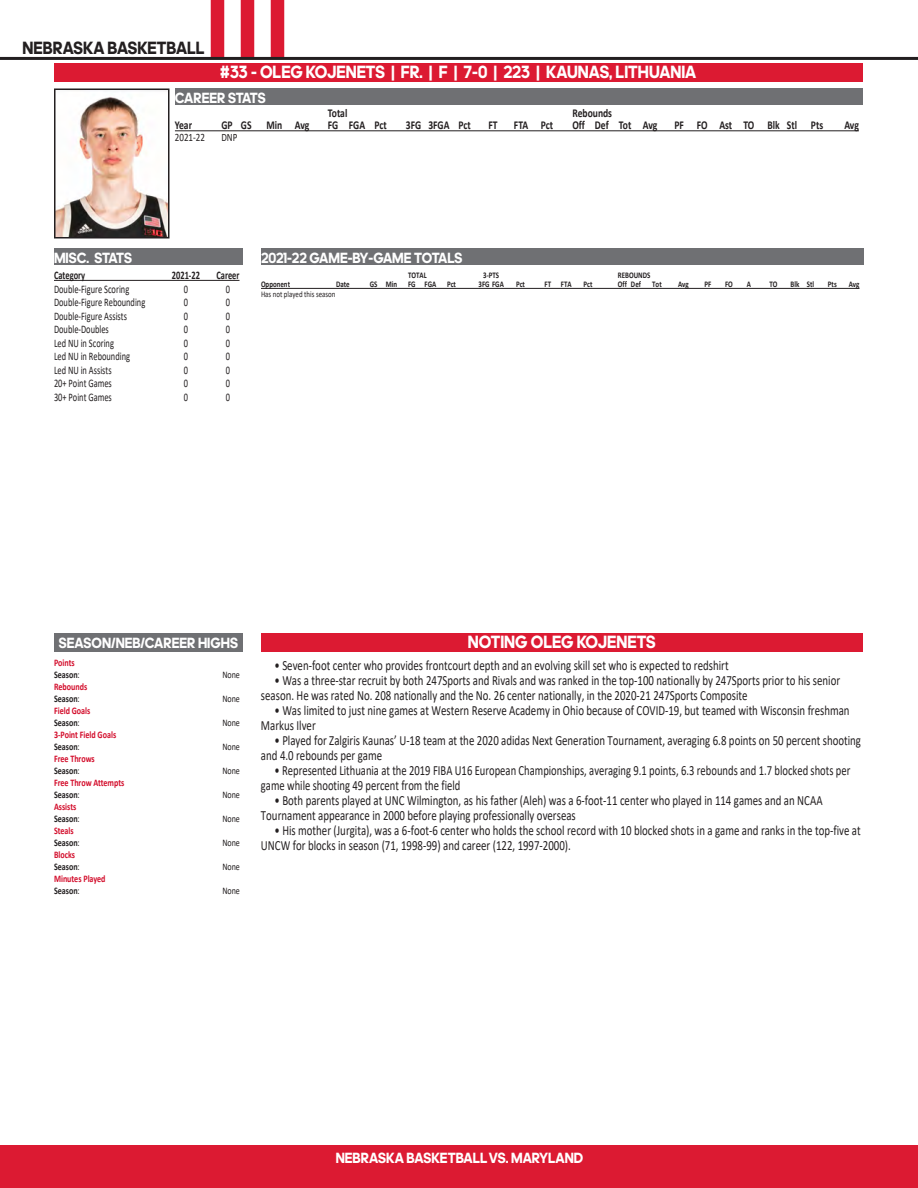
<style>
.page{position:relative;width:918px;height:1188px;background:#fff}
.page>*{position:absolute;margin:0;border:0;box-sizing:border-box;transform-origin:0 0}
.t1{font:700 18px "adineue PRO";color:#fff;scale:.9 1}
.t2{font:700 18px "adineue PRO";color:#231f20;scale:.9 1}
.t3{font:700 15px "adineue PRO";color:#fff;scale:.9 1}
.t4{font:700 15px "adineue PRO";letter-spacing:-.02em;color:#fff;scale:.9 1}
._1{font:14.1px/15px "Calibri";color:#231f20;scale:.77 1}
._1-2{font:14.1px/15px "Calibri";color:#231f20;scale:.75 1}
.Body_Text{font:700 12px "Calibri";color:#231f20;scale:.8 1}
._1-3{font:11.55px "Calibri";color:#231f20;scale:.73 1}
._1-4{font:700 11.55px "Calibri";color:#231f20;scale:.73 1}
.Body_Text-2{font:11.25px "Calibri";color:#231f20;scale:.8 1}
.Body_Text-3{font:700 10.05px "Calibri";color:#d30d2b;scale:.8 1}
.Body_Text-4{font:700 10.05px "Calibri";color:#231f20;scale:.8 1}
.Body_Text-5{font:10.05px "Calibri";color:#231f20;scale:.8 1}
.Body_Text-6{font:700 8.7px "Calibri";color:#231f20;scale:.8 1}
.Body_Text-7{font:8.7px "Calibri";color:#231f20;scale:.8 1}
.s1{font-weight:400}
</style>
<div class="page">
<div style="left:0;top:1145px;width:918px;height:43px;background:#dc1a32"></div>
<div style="left:211px;top:0;width:13px;height:58px;background:#dc1a32"></div>
<div style="left:241px;top:0;width:13px;height:58px;background:#dc1a32"></div>
<div style="left:271px;top:0;width:13px;height:58px;background:#dc1a32"></div>
<hr style="left:0;top:57px;width:918px;height:3px;background:#231f20">
<hr style="left:175px;top:130px;width:684px;height:1px;background:#231f20">
<div style="left:54px;top:63px;width:809px;height:19px;background:#dc1a32"></div>
<img style="left:57px;top:97px;width:110px;height:138px">
<div style="left:54px;top:88px;width:116px;height:150px;border:2px solid #231f20"></div>
<div style="left:175px;top:88px;width:688px;height:17px;background:#6f7073"></div>
<div style="left:261px;top:248px;width:603px;height:17px;background:#6f7073"></div>
<hr style="left:261px;top:288px;width:599px;height:1px;background:#231f20">
<div style="left:54px;top:248px;width:189px;height:17px;background:#6f7073"></div>
<hr style="left:54px;top:280px;width:186px;height:1px;background:#231f20">
<div style="left:261px;top:633px;width:602px;height:19px;background:#dc1a32"></div>
<div style="left:54px;top:633px;width:189px;height:19px;background:#6f7073"></div>
<p class="t2" style="left:23px;top:37px;width:204px">NEBRASKA BASKETBALL</p>
<p class="t1" style="left:220px;top:61px;width:531px">#33 - OLEG KOJENETS | FR. | F | 7-0 | 223 | KAUNAS, LITHUANIA</p>
<p class="t3" style="left:175px;top:89px;width:103px">CAREER STATS</p>
<p class="Body_Text" style="left:328px;top:104px;width:26px">Total</p>
<p class="Body_Text" style="left:572px;top:104px;width:51px">Rebounds</p>
<p class="Body_Text" style="left:175px;top:117px;width:23px">Year</p>
<p class="Body_Text" style="left:221px;top:117px;width:112px">GP GS Min Avg</p>
<p class="Body_Text" style="left:328px;top:117px;width:75px">FG FGA Pct</p>
<p class="Body_Text" style="left:406px;top:117px;width:82px">3FG 3FGA Pct</p>
<p class="Body_Text" style="left:488px;top:117px;width:13px">FT</p>
<p class="Body_Text" style="left:514px;top:117px;width:51px">FTA Pct</p>
<p class="Body_Text" style="left:572px;top:117px;width:108px">Off Def Tot Avg</p>
<p class="Body_Text" style="left:674px;top:117px;width:188px">PF FO Ast TO Blk Stl Pts</p>
<p class="Body_Text" style="left:844px;top:117px;width:20px">Avg</p>
<p class="Body_Text-2" style="left:175px;top:130px;width:39px">2021-22</p>
<p class="Body_Text-2" style="left:221px;top:130px;width:22px">DNP</p>
<p class="t3" style="left:54px;top:249px;width:88px">MISC. STATS</p>
<p class="_1-4" style="left:54px;top:267px;width:44px">Category</p>
<p class="_1-4" style="left:172px;top:267px;width:40px">2021-22</p>
<p class="_1-4" style="left:216px;top:267px;width:33px">Career</p>
<p class="_1-3" style="left:54px;top:281px;width:105px">Double-Figure Scoring</p>
<p class="_1-3" style="left:184px;top:281px;width:7px">0</p>
<p class="_1-3" style="left:226px;top:281px;width:7px">0</p>
<p class="_1-3" style="left:54px;top:294px;width:127px">Double-Figure Rebounding</p>
<p class="_1-3" style="left:184px;top:294px;width:7px">0</p>
<p class="_1-3" style="left:226px;top:294px;width:7px">0</p>
<p class="_1-3" style="left:54px;top:308px;width:102px">Double-Figure Assists</p>
<p class="_1-3" style="left:184px;top:308px;width:7px">0</p>
<p class="_1-3" style="left:226px;top:308px;width:7px">0</p>
<p class="_1-3" style="left:54px;top:321px;width:77px">Double-Doubles</p>
<p class="_1-3" style="left:184px;top:321px;width:7px">0</p>
<p class="_1-3" style="left:226px;top:321px;width:7px">0</p>
<p class="_1-3" style="left:54px;top:335px;width:84px">Led NU in Scoring</p>
<p class="_1-3" style="left:184px;top:335px;width:7px">0</p>
<p class="_1-3" style="left:226px;top:335px;width:7px">0</p>
<p class="_1-3" style="left:54px;top:348px;width:106px">Led NU in Rebounding</p>
<p class="_1-3" style="left:184px;top:348px;width:7px">0</p>
<p class="_1-3" style="left:226px;top:348px;width:7px">0</p>
<p class="_1-3" style="left:54px;top:362px;width:81px">Led NU in Assists</p>
<p class="_1-3" style="left:184px;top:362px;width:7px">0</p>
<p class="_1-3" style="left:226px;top:362px;width:7px">0</p>
<p class="_1-3" style="left:54px;top:375px;width:81px">20+ Point Games</p>
<p class="_1-3" style="left:184px;top:375px;width:7px">0</p>
<p class="_1-3" style="left:226px;top:375px;width:7px">0</p>
<p class="_1-3" style="left:54px;top:389px;width:81px">30+ Point Games</p>
<p class="_1-3" style="left:184px;top:389px;width:7px">0</p>
<p class="_1-3" style="left:226px;top:389px;width:7px">0</p>
<p class="t4" style="left:261px;top:249px;width:225px">2021-22 GAME-BY-GAME TOTALS</p>
<p class="Body_Text-6" style="left:408px;top:269px;width:25px">TOTAL</p>
<p class="Body_Text-6" style="left:483px;top:269px;width:21px">3-PTS</p>
<p class="Body_Text-6" style="left:618px;top:269px;width:42px">REBOUNDS</p>
<p class="Body_Text-6" style="left:261px;top:278px;width:38px">Opponent</p>
<p class="Body_Text-6" style="left:336px;top:278px;width:19px">Date</p>
<p class="Body_Text-6" style="left:370px;top:278px;width:109px">GS Min FG FGA Pct</p>
<p class="Body_Text-6" style="left:479px;top:278px;width:33px">3FG FGA</p>
<p class="Body_Text-6" style="left:516px;top:278px;width:13px">Pct</p>
<p class="Body_Text-6" style="left:545px;top:278px;width:36px">FT FTA</p>
<p class="Body_Text-6" style="left:583px;top:278px;width:13px">Pct</p>
<p class="Body_Text-6" style="left:618px;top:278px;width:30px">Off Def</p>
<p class="Body_Text-6" style="left:652px;top:278px;width:13px">Tot</p>
<p class="Body_Text-6" style="left:678px;top:278px;width:15px">Avg</p>
<p class="Body_Text-6" style="left:705px;top:278px;width:10px">PF</p>
<p class="Body_Text-6" style="left:725px;top:278px;width:11px">FO</p>
<p class="Body_Text-6" style="left:747px;top:278px;width:7px">A</p>
<p class="Body_Text-6" style="left:769px;top:278px;width:12px">TO</p>
<p class="Body_Text-6" style="left:790px;top:278px;width:31px">Blk Stl</p>
<p class="Body_Text-6" style="left:828px;top:278px;width:13px">Pts</p>
<p class="Body_Text-6" style="left:849px;top:278px;width:15px">Avg</p>
<p class="Body_Text-7" style="left:261px;top:288px;width:95px">Has not played this season</p>
<p class="t3" style="left:59px;top:634px;width:200px">SEASON/NEB/CAREER HIGHS</p>
<p class="Body_Text-3" style="left:54px;top:655px;width:27px">Points</p>
<p class="Body_Text-4" style="left:54px;top:667px;width:34px">Season<span class="s1">:</span></p>
<p class="Body_Text-5" style="left:222px;top:667px;width:24px">None</p>
<p class="Body_Text-3" style="left:54px;top:679px;width:43px">Rebounds</p>
<p class="Body_Text-4" style="left:54px;top:691px;width:34px">Season<span class="s1">:</span></p>
<p class="Body_Text-5" style="left:222px;top:691px;width:24px">None</p>
<p class="Body_Text-3" style="left:54px;top:703px;width:47px">Field Goals</p>
<p class="Body_Text-4" style="left:54px;top:715px;width:34px">Season<span class="s1">:</span></p>
<p class="Body_Text-5" style="left:222px;top:715px;width:24px">None</p>
<p class="Body_Text-3" style="left:54px;top:727px;width:79px">3-Point Field Goals</p>
<p class="Body_Text-4" style="left:54px;top:739px;width:34px">Season<span class="s1">:</span></p>
<p class="Body_Text-5" style="left:222px;top:739px;width:24px">None</p>
<p class="Body_Text-3" style="left:54px;top:751px;width:53px">Free Throws</p>
<p class="Body_Text-4" style="left:54px;top:763px;width:34px">Season<span class="s1">:</span></p>
<p class="Body_Text-5" style="left:222px;top:763px;width:24px">None</p>
<p class="Body_Text-3" style="left:54px;top:775px;width:90px">Free Throw Attempts</p>
<p class="Body_Text-4" style="left:54px;top:787px;width:34px">Season<span class="s1">:</span></p>
<p class="Body_Text-5" style="left:222px;top:787px;width:24px">None</p>
<p class="Body_Text-3" style="left:54px;top:799px;width:29px">Assists</p>
<p class="Body_Text-4" style="left:54px;top:811px;width:34px">Season<span class="s1">:</span></p>
<p class="Body_Text-5" style="left:222px;top:811px;width:24px">None</p>
<p class="Body_Text-3" style="left:54px;top:823px;width:26px">Steals</p>
<p class="Body_Text-4" style="left:54px;top:835px;width:34px">Season<span class="s1">:</span></p>
<p class="Body_Text-5" style="left:222px;top:835px;width:24px">None</p>
<p class="Body_Text-3" style="left:54px;top:847px;width:28px">Blocks</p>
<p class="Body_Text-4" style="left:54px;top:859px;width:34px">Season<span class="s1">:</span></p>
<p class="Body_Text-5" style="left:222px;top:859px;width:24px">None</p>
<p class="Body_Text-3" style="left:54px;top:871px;width:66px">Minutes Played</p>
<p class="Body_Text-4" style="left:54px;top:883px;width:34px">Season<span class="s1">:</span></p>
<p class="Body_Text-5" style="left:222px;top:883px;width:24px">None</p>
<p class="t1" style="left:468px;top:631px;width:210px">NOTING OLEG KOJENETS</p>
<p class="_1" style="left:274px;top:657px;width:591px">• Seven-foot center who provides frontcourt depth and an evolving skill set who is expected to redshirt</p>
<p class="_1" style="left:261px;top:672px;width:754px;text-indent:14px">• Was a three-star recruit by both 247Sports and Rivals and was ranked in the top-100 nationally by 247Sports prior to his senior season. He was rated No. 208 nationally and the No. 26 center nationally, in the 2020-21 247Sports Composite</p>
<p class="_1" style="left:261px;top:702px;width:766px;text-indent:14px">• Was limited to just nine games at Western Reserve Academy in Ohio because of COVID-19, but teamed with Wisconsin freshman<br>Markus Ilver</p>
<p class="_1" style="left:261px;top:732px;width:781px;text-indent:14px">• Played for Zalgiris Kaunas’ U-18 team at the 2020 adidas Next Generation Tournament, averaging 6.8 points on 50 percent shooting and 4.0 rebounds per game</p>
<p class="_1-2" style="left:261px;top:762px;width:788px;text-indent:14px">• Represented Lithuania at the 2019 FIBA U16 European Championships, averaging 9.1 points, 6.3 rebounds and 1.7 blocked shots per game while shooting 49 percent from the field</p>
<p class="_1" style="left:261px;top:792px;width:731px;text-indent:14px">• Both parents played at UNC Wilmington, as his father (Aleh) was a 6-foot-11 center who played in 114 games and an NCAA<br>Tournament appearance in 2000 before playing professionally overseas</p>
<p class="_1" style="left:261px;top:822px;width:780px;text-indent:14px">• His mother (Jurgita), was a 6-foot-6 center who holds the school record with 10 blocked shots in a game and ranks in the top-five at<br>UNCW for blocks in season (71, 1998-99) and career (122, 1997-2000).</p>
<p class="t3" style="left:336px;top:1149px;width:277px">NEBRASKA BASKETBALL VS. MARYLAND</p>
</div>
